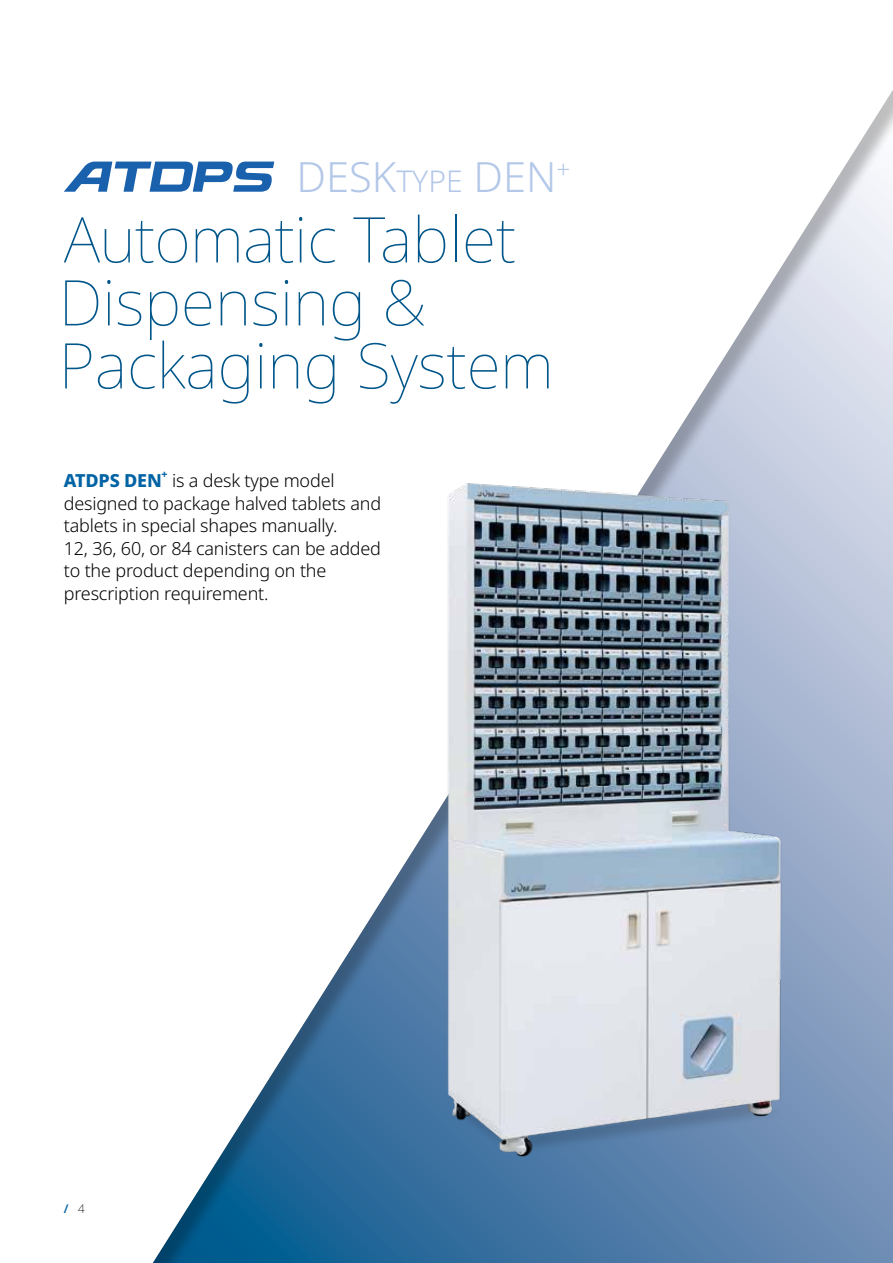
<style>
.page{position:relative;width:893px;height:1263px;background:#fff}
.page>*{position:absolute;margin:0;border:0;box-sizing:border-box;transform-origin:0 0}
.t1{font:100 63px/63px "Noto Sans";color:#00568a}
.t2{font:300 41.7px "Noto Sans";color:#b3c7e8}
.t3{font:300 18px/22.5px "Noto Sans";letter-spacing:-.01em;color:#000}
.t4{font:800 18px "Noto Sans";letter-spacing:-.01em;color:#0063a4}
.t5{font:600 12px "Noto Sans";color:#0063a4}
.t6{font:800 10.5px "Noto Sans";color:#0063a4}
.s1{font-size:30px}
.s2{font-weight:200;color:#000}
</style>
<div class="page">
<div style="left:143px;top:88px;width:750px;height:1175px;background:#000;opacity:.25"></div>
<svg style="left:64px;top:162px;width:210px;height:30px"></svg>
<img style="left:432px;top:444px;width:381px;height:737px">
<h2 class="t2" style="left:296px;top:147px;width:275px">DESK<span class="s1">TYPE</span> DEN<sup>+</sup></h2>
<h1 class="t1" style="left:59px;top:209px;width:496px">Automatic Tablet<br>Dispensing &amp;<br>Packaging System</h1>
<p class="t4" style="left:64px;top:467px;width:100px">ATDPS DEN</p>
<p class="t6" style="left:162px;top:467px;width:8px">+</p>
<p class="t3" style="left:64px;top:470px;width:319px;text-indent:108px">is a desk type model designed to package halved tablets and tablets in special shapes manually.<br>12, 36, 60, or 84 canisters can be added to the product depending on the prescription requirement.</p>
<p class="t5" style="left:64px;top:1200px;width:23px">/ <span class="s2">4</span></p>
</div>
